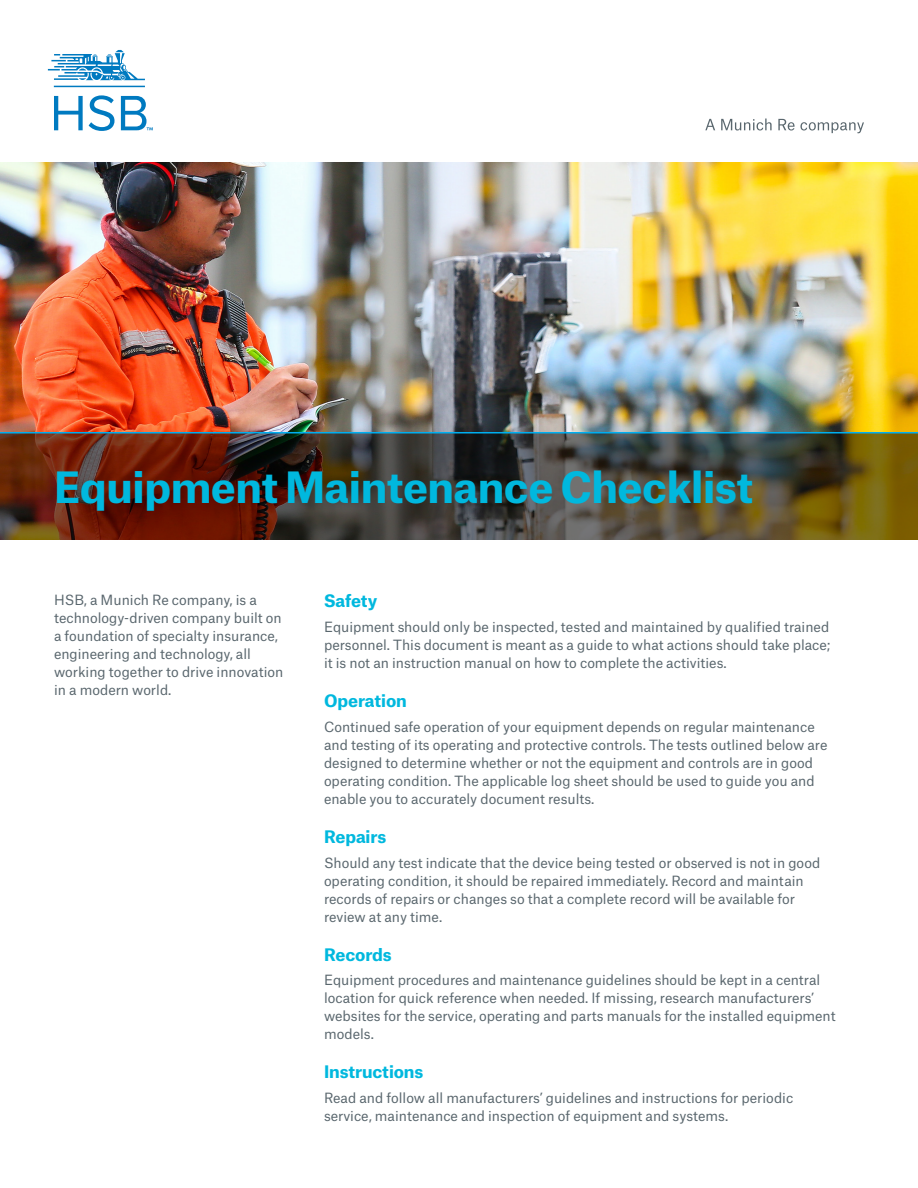
<style>
.page{position:relative;width:918px;height:1188px;background:#fff}
.page>*{position:absolute;margin:0;border:0;box-sizing:border-box;transform-origin:0 0}
.HSB_27_5pt_Bold_No_S{font:700 41.25px "Munich Re";letter-spacing:-.01em;color:#00b8de}
.HSB_11pt_Bold{font:700 16.5px "Munich Re";letter-spacing:-.01em;color:#00b8de}
.HSB_9pt_Regular_Spac{font:13.5px/18px "Munich Re";color:#5a676e}
.HSB_9pt_Regular{font:13.5px/18px "Munich Re";color:#5a676e}
</style>
<div class="page">
<img style="left:0;top:162px;width:918px;height:270px">
<svg style="left:48px;top:50px;width:105px;height:81px"></svg>
<svg style="left:705px;top:119px;width:159px;height:14px"></svg>
<img style="left:0;top:434px;width:918px;height:106px">
<hr style="left:0;top:432px;width:918px;height:2px;background:#00aeef">
<p class="HSB_27_5pt_Bold_No_S" style="left:54px;top:453px;width:701px">Equipment Maintenance Checklist</p>
<p class="HSB_9pt_Regular" style="left:54px;top:589px;width:231px">HSB, a Munich Re company, is a technology-driven company built on a foundation of specialty insurance, engineering and technology, all working together to drive innovation in a modern world.</p>
<p class="HSB_11pt_Bold" style="left:324px;top:588px;width:55px">Safety</p>
<p class="HSB_9pt_Regular_Spac" style="left:324px;top:617px;width:508px;text-align:justify">Equipment should only be inspected, tested and maintained by qualified trained personnel. This document is meant as a guide to what actions should take place; it is not an instruction manual on how to complete the activities.</p>
<p class="HSB_11pt_Bold" style="left:324px;top:687px;width:84px">Operation</p>
<p class="HSB_9pt_Regular_Spac" style="left:324px;top:716px;width:505px">Continued safe operation of your equipment depends on regular maintenance and testing of its operating and protective controls. The tests outlined below are designed to determine whether or not the equipment and controls are in good operating condition. The applicable log sheet should be used to guide you and enable you to accurately document results.</p>
<p class="HSB_11pt_Bold" style="left:324px;top:823px;width:64px">Repairs</p>
<p class="HSB_9pt_Regular_Spac" style="left:324px;top:852px;width:498px">Should any test indicate that the device being tested or observed is not in good operating condition, it should be repaired immediately. Record and maintain records of repairs or changes so that a complete record will be available for review at any time.</p>
<p class="HSB_11pt_Bold" style="left:324px;top:941px;width:69px">Records</p>
<p class="HSB_9pt_Regular_Spac" style="left:324px;top:970px;width:513px">Equipment procedures and maintenance guidelines should be kept in a central location for quick reference when needed. If missing, research manufacturers’ websites for the service, operating and parts manuals for the installed equipment models.</p>
<p class="HSB_11pt_Bold" style="left:324px;top:1059px;width:101px">Instructions</p>
<p class="HSB_9pt_Regular_Spac" style="left:324px;top:1088px;width:471px">Read and follow all manufacturers’ guidelines and instructions for periodic service, maintenance and inspection of equipment and systems.</p>
</div>
